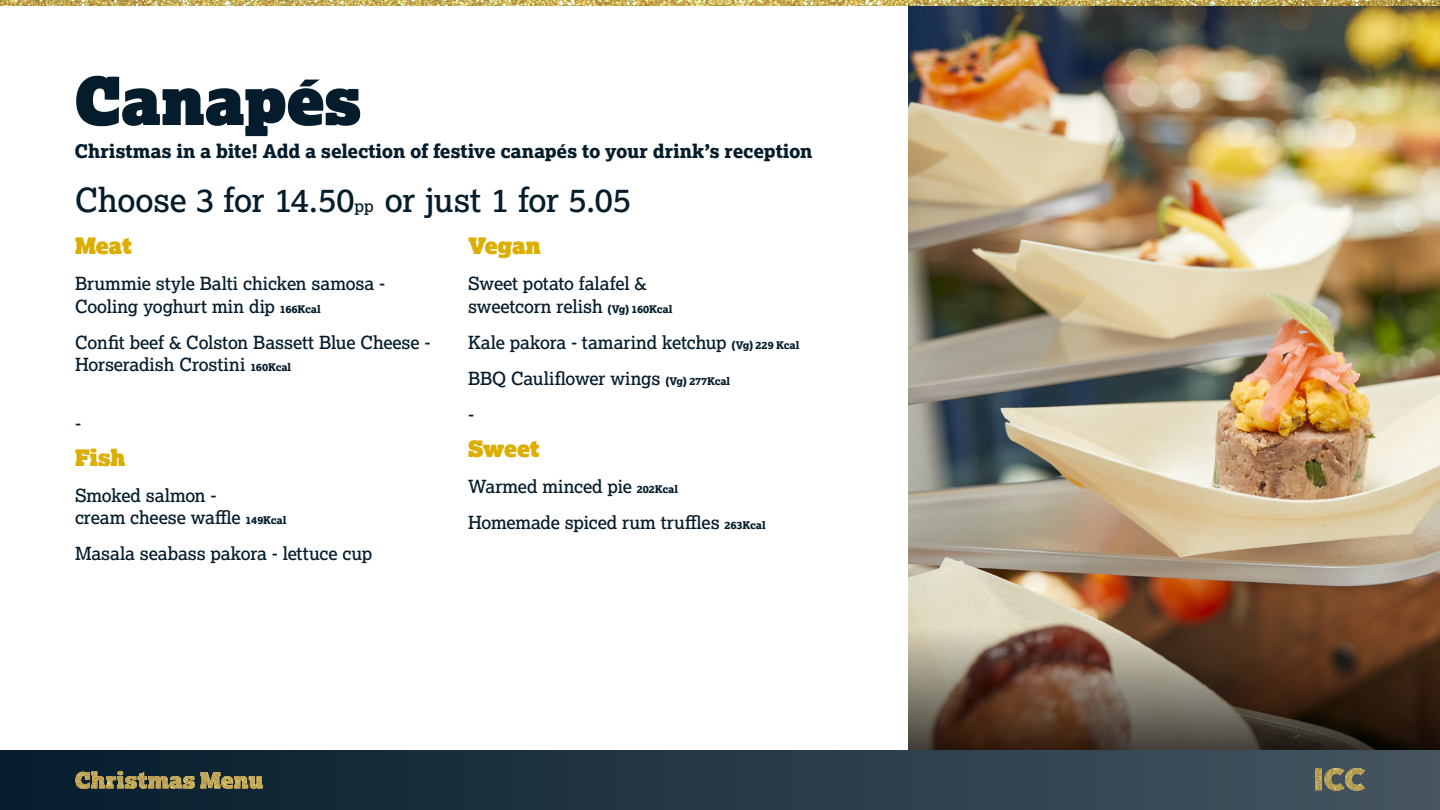
<style>
.page{position:relative;width:1440px;height:810px;background:#fff}
.page>*{position:absolute;margin:0;border:0;box-sizing:border-box;transform-origin:0 0}
.Body_Copy{font:66px "Lexia Advertising";letter-spacing:-.005em;color:#041c2c}
.Body_Copy-2{font:500 33px "Lexia";letter-spacing:-.01em;color:#041c2c}
.Body_Copy-3{font:22.5px "Lexia Advertising";letter-spacing:-.005em;color:#dcae00}
.Body_Copy-4{font:800 18.75px "Lexia";letter-spacing:-.01em;color:#041c2c}
.Body_Copy-5{font:500 18px/22.5px "Lexia";letter-spacing:-.005em;color:#041c2c}
.s1{font-size:16.5px}
.s2{font-weight:800;font-size:10.5px}
</style>
<div class="page">
<img style="left:908px;top:6px;width:532px;height:621px">
<svg style="left:908px;top:627px;width:532px;height:123px;background:#5c4636"></svg>
<div style="left:0;top:750px;width:1440px;height:60px;background:linear-gradient(to right,#041c2c,#465560)"></div>
<svg style="left:220px;top:771px;width:43px;height:18px"></svg>
<img style="left:75px;top:771px;width:145px;height:18px">
<img style="left:0;top:0;width:1440px;height:6px">
<img style="left:1315px;top:768px;width:50px;height:27px">
<p class="Body_Copy" style="left:75px;top:58px;width:288px">Canapés</p>
<p class="Body_Copy-4" style="left:75px;top:139px;width:740px">Christmas in a bite! Add a selection of festive canapés to your drink’s reception</p>
<p class="Body_Copy-2" style="left:75px;top:178px;width:558px">Choose 3 for 14.50<span class="s1">pp</span> or just 1 for 5.05</p>
<p class="Body_Copy-3" style="left:75px;top:231px;width:58px">Meat</p>
<p class="Body_Copy-5" style="left:75px;top:272px;width:312px">Brummie style Balti chicken samosa -<br>Cooling yoghurt min dip <span class="s2">166Kcal</span></p>
<p class="Body_Copy-5" style="left:75px;top:330px;width:357px">Confit beef &amp; Colston Bassett Blue Cheese -<br>Horseradish Crostini <span class="s2">160Kcal</span></p>
<p class="Body_Copy-5" style="left:75px;top:411px;width:8px">-</p>
<p class="Body_Copy-3" style="left:75px;top:443px;width:52px">Fish</p>
<p class="Body_Copy-5" style="left:75px;top:483px;width:213px">Smoked salmon -<br>cream cheese waffle <span class="s2">149Kcal</span></p>
<p class="Body_Copy-5" style="left:75px;top:542px;width:299px">Masala seabass pakora - lettuce cup</p>
<p class="Body_Copy-3" style="left:468px;top:231px;width:74px">Vegan</p>
<p class="Body_Copy-5" style="left:468px;top:272px;width:206px">Sweet potato falafel &amp; sweetcorn relish <span class="s2">(Vg) 160Kcal</span></p>
<p class="Body_Copy-5" style="left:468px;top:330px;width:333px">Kale pakora - tamarind ketchup <span class="s2">(Vg) 229 Kcal</span></p>
<p class="Body_Copy-5" style="left:468px;top:366px;width:264px">BBQ Cauliflower wings <span class="s2">(Vg) 277Kcal</span></p>
<p class="Body_Copy-5" style="left:468px;top:402px;width:8px">-</p>
<p class="Body_Copy-3" style="left:468px;top:434px;width:73px">Sweet</p>
<p class="Body_Copy-5" style="left:468px;top:474px;width:212px">Warmed minced pie <span class="s2">202Kcal</span></p>
<p class="Body_Copy-5" style="left:468px;top:510px;width:299px">Homemade spiced rum truffles <span class="s2">263Kcal</span></p>
</div>
